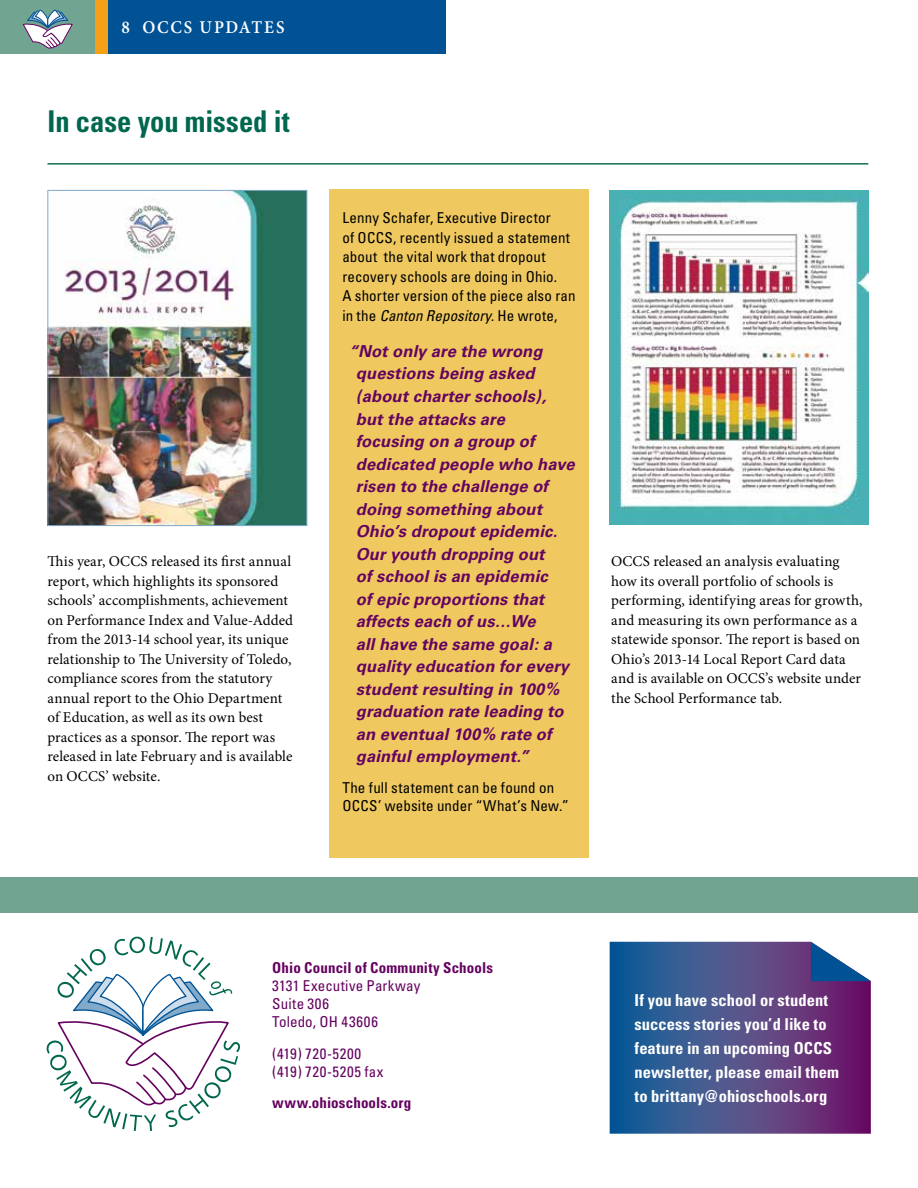
<style>
.page{position:relative;width:918px;height:1188px;background:#fff}
.page>*{position:absolute;margin:0;border:0;box-sizing:border-box;transform-origin:0 0}
.t1{font:700 condensed 30px "Univers";color:#00674e;scale:.95 1}
.t2{font:600 18px "Minion Pro";letter-spacing:.06em;color:#fff;scale:.95 1}
.t3{font:italic 700 16.5px/22.5px "Univers";letter-spacing:.01em;color:#650360}
.t4{font:700 condensed 16.5px/24px "Univers";letter-spacing:.005em;color:#fff}
.t5{font:15px/19.5px "Minion Pro";letter-spacing:.005em;color:#000}
.t6{font:condensed 15px/19.5px "Univers";letter-spacing:.01em;color:#000}
.t7{font:700 condensed 15px "Univers";letter-spacing:.01em;color:#650360}
.t8{font:condensed 15px/18px "Univers";letter-spacing:.02em;color:#650360}
.t9{font:condensed 15px/18px "Univers";letter-spacing:.04em;color:#650360}
.s1{font-style:italic}
</style>
<div class="page">
<div style="left:329px;top:189px;width:260px;height:669px;background:#efc960"></div>
<div style="left:94px;top:0;width:14px;height:54px;background:#f6a01a"></div>
<div style="left:0;top:0;width:94px;height:54px;background:#72a492"></div>
<div style="left:108px;top:0;width:338px;height:54px;background:#005295"></div>
<svg style="left:22px;top:9px;width:51px;height:40px"></svg>
<svg style="left:610px;top:942px;width:261px;height:192px;background:#4a4986"></svg>
<svg style="left:811px;top:942px;width:60px;height:39px"></svg>
<svg style="left:46px;top:936px;width:194px;height:195px"></svg>
<div style="left:0;top:878px;width:918px;height:35px;background:#72a492"></div>
<img style="left:49px;top:192px;width:256px;height:332px">
<div style="left:47px;top:190px;width:260px;height:336px;border:1px solid #80a9ca"></div>
<img style="left:609px;top:190px;width:259px;height:335px">
<hr style="left:48px;top:163px;width:820px;height:2px;background:#10714c">
<p class="t2" style="left:122px;top:15px;width:37px">8 OCC</p>
<p class="t2" style="left:184px;top:15px;width:107px">S UPDATES</p>
<h1 class="t1" style="left:48px;top:103px;width:256px">In case you missed it</h1>
<p class="t6" style="left:342px;top:208px;width:235px">Lenny Schafer, Executive Director<br>of OCCS, recently issued a statement about the vital work that dropout recovery schools are doing in Ohio.<br>A shorter version of the piece also ran in the <span class="s1">Canton Repository.</span> He wrote,</p>
<p class="t3" style="left:356px;top:340px;width:220px;text-indent:-7px">“Not only are the wrong questions being asked (about charter schools), but the attacks are focusing on a group of dedicated people who have risen to the challenge of doing something about<br>Ohio’s dropout epidemic.<br>Our youth dropping out<br>of school is an epidemic<br>of epic proportions that affects each of us…We<br>all have the same goal: a quality education for every student resulting in 100% graduation rate leading to an eventual 100% rate of gainful employment.”</p>
<p class="t6" style="left:342px;top:779px;width:228px;line-height:18px">The full statement can be found on<br>OCCS’ website under “What’s New.”</p>
<p class="t5" style="left:48px;top:552px;width:247px">This year, OCCS released its first annual report, which highlights its sponsored schools’ accomplishments, achievement on Performance Index and Value-Added from the 2013-14 school year, its unique relationship to The University of Toledo, compliance scores from the statutory annual report to the Ohio Department of Education, as well as its own best practices as a sponsor. The report was released in late February and is available on OCCS’ website.</p>
<p class="t5" style="left:611px;top:552px;width:253px">OCCS released an analysis evaluating how its overall portfolio of schools is performing, identifying areas for growth, and measuring its own performance as a statewide sponsor. The report is based on Ohio’s 2013-14 Local Report Card data and is available on OCCS’s website under the School Performance tab.</p>
<p class="t7" style="left:272px;top:959px;width:222px">Ohio Council of Community Schools</p>
<p class="t8" style="left:272px;top:977px;width:150px">3131 Executive Parkway<br>Suite 306<br>Toledo, OH 43606</p>
<p class="t9" style="left:272px;top:1044px;width:113px">(419) 720-5200 (419) 720-5205 fax</p>
<p class="t7" style="left:272px;top:1094px;width:141px">www.ohioschools.org</p>
<p class="t4" style="left:635px;top:988px;width:206px">If you have school or student success stories you’d like to feature in an upcoming OCCS newsletter, please email them to brittany@ohioschools.org</p>
</div>
